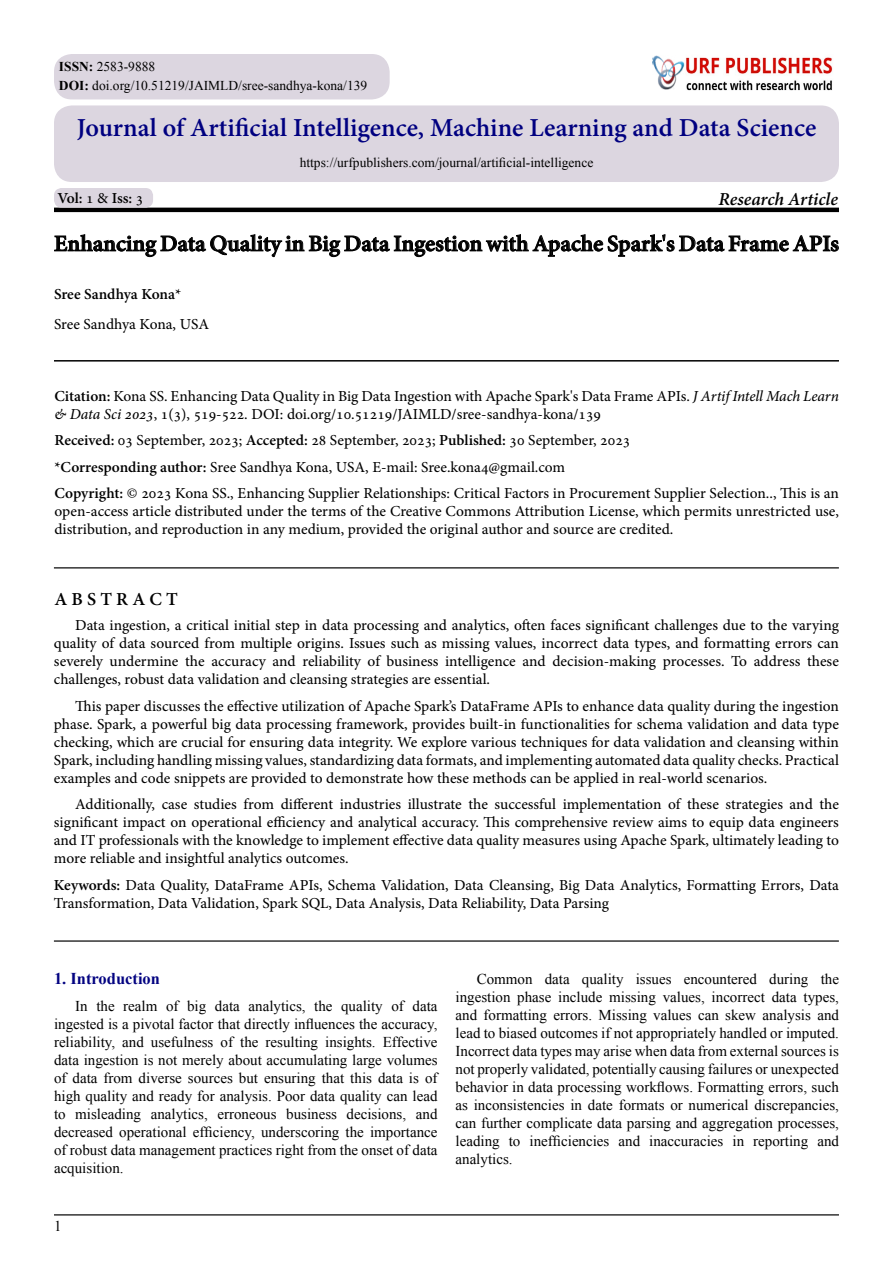
<style>
.page{position:relative;width:893px;height:1263px;background:#fff}
.page>*{position:absolute;margin:0;border:0;box-sizing:border-box;transform-origin:0 0}
.t1{font:700 25.5px "Adobe Hebrew";color:#000080}
.t2{font:700 22.5px "Adobe Hebrew";color:#000}
.t3{font:italic 700 18px "Adobe Hebrew";letter-spacing:-.005em;color:#000}
.t4{font:700 18px "Adobe Hebrew";letter-spacing:.23em;color:#000}
.t5{font:700 16.5px "Times New Roman";color:#030381}
.t6{font:15px/18px "Adobe Hebrew";color:#000}
.t7{font:15px/18px "Times New Roman";color:#000}
.t8{font:700 15px "Adobe Hebrew";letter-spacing:-.005em;color:#000}
.t9{font:13.5px/18.3px "Times New Roman";color:#000}
.s1{font-weight:700}
.s2{font-weight:400}
.s3{font-style:italic}
</style>
<div class="page">
<hr style="left:54px;top:208px;width:785px;height:4px;background:#000">
<svg style="left:54px;top:234px;width:785px;height:23px"></svg>
<hr style="left:54px;top:360px;width:785px;height:2px;background:#000">
<hr style="left:54px;top:567px;width:785px;height:1px;background:#000">
<hr style="left:54px;top:1214px;width:785px;height:1px;background:#000">
<div style="left:54px;top:188px;width:99px;height:20px;background:#dcd6e0;border-radius:8px"></div>
<div style="left:54px;top:105px;width:785px;height:77px;background:#dcd6e0;border-radius:18px"></div>
<hr style="left:54px;top:940px;width:785px;height:2px;background:#000">
<img style="left:697px;top:57px;width:136px;height:33px">
<div style="left:641px;top:44px;width:56px;height:46px;background:#000;opacity:.5"></div>
<div style="left:642px;top:46px;width:50px;height:44px;background:#fff"></div>
<div style="left:651px;top:55px;width:44px;height:35px;background:#000;opacity:.75"></div>
<div style="left:54px;top:54px;width:336px;height:45px;background:#dcd6e0;border-radius:18px"></div>
<p class="t9" style="left:59px;top:57px;width:310px"><span class="s1">ISSN:</span> 2583-9888<br><span class="s1">DOI:</span> doi.org/10.51219/JAIMLD/sree-sandhya-kona/139</p>
<h1 class="t1" style="left:77px;top:112px;width:741px">Journal of Artificial Intelligence, Machine Learning and Data Science</h1>
<p class="t8" style="left:57px;top:189px;width:87px">Vol <span class="s2">1</span>: <span class="s2">&amp;</span> Iss <span class="s2">3</span>:</p>
<p class="t9" style="left:300px;top:153px;width:295px">https://urfpublishers.com/journal/artificial-intelligence</p>
<p class="t3" style="left:718px;top:188px;width:121px">Research Article</p>
<h2 class="t2" style="left:54px;top:230px;width:786px">Enhancing Data Quality in Big Data Ingestion with Apache Spark s' Data Frame APIs</h2>
<p class="t8" style="left:54px;top:285px;width:129px">Sree Sandhya Kona*</p>
<p class="t6" style="left:54px;top:316px;width:157px">Sree Sandhya Kona, USA</p>
<p class="t6" style="left:54px;top:387px;width:786px"><span class="s1">Citation:</span> Kona SS. Enhancing Data Quality in Big Data Ingestion with Apache Spark s' Data Frame APIs <span class="s3">J</span>. <span class="s3">ArtifIntell Mach Learn &amp; Data Sci 2023</span>, , )3(1 519-522. DOI: doi.org/10.51219/JAIMLD/sree-sandhya-kona/139</p>
<p class="t6" style="left:54px;top:427px;width:786px;line-height:26.5px"><span class="s1">Received:</span> 03 September, 2023; <span class="s1">Accepted:</span> 28 September, 2023; <span class="s1">Published:</span> 30 September, 2023<br><span class="s1">*Corresponding author:</span> Sree Sandhya Kona, USA -E, mail: Sree.kona @4 gmail.com<br><span class="s1">Copyright:</span> © 2023 Kona SS., Enhancing Supplier Relationships: Critical Factors in Procurement Supplier Selection.., This is an</p>
<p class="t6" style="left:54px;top:503px;width:786px">open-access article distributed under the terms of the Creative Commons Attribution License, which permits unrestricted use, distribution, and reproduction in any medium, provided the original author and source are credited.</p>
<p class="t4" style="left:54px;top:588px;width:125px">AB TS RACT</p>
<p class="t6" style="left:54px;top:616px;width:787px;text-align:justify;text-indent:21px">Data ingestion a, critical initial step in data processing and analytics, often faces significant challenges due to the varying quality of data sourced from multiple origins. Issues such as missing values, incorrect data types, and formatting errors can severely undermine the accuracy and reliability of business intelligence and decision-making processes. To address these challenges, robust data validation and cleansing strategies are essential.</p>
<p class="t6" style="left:54px;top:697px;width:787px;text-align:justify;text-indent:21px">This paper discusses the effective utilization of Apache Sparks’ DataFrame APIs to enhance data quality during the ingestion phase. Spark a, powerful big data processing framework, provides built-in functionalities for schema validation and data type checking, which are crucial for ensuring data integrity. We explore various techniques for data validation and cleansing within Spark, including handling missing values, standardizing data formats, and implementing automated data quality checks. Practical examples and code snippets are provided to demonstrate how these methods can be applied in real-world scenarios.</p>
<p class="t6" style="left:54px;top:795px;width:787px;text-align:justify;text-indent:21px">Additionally, case studies from different industries illustrate the successful implementation of these strategies and the significant impact on operational efficiency and analytical accuracy. This comprehensive review aims to equip data engineers and IT professionals with the knowledge to implement effective data quality measures using Apache Spark, ultimately leading to more reliable and insightful analytics outcomes.</p>
<p class="t6" style="left:54px;top:876px;width:787px"><span class="s1">Keywords:</span> Data Quality, DataFrame APIs, Schema Validation, Data Cleansing, Big Data Analytics, Formatting Errors, Data<br>Transformation, Data Validation, Spark SQL, Data Analysis, Data Reliability, Data Parsing</p>
<p class="t5" style="left:54px;top:967px;width:108px">1. Introduction</p>
<p class="t7" style="left:96px;top:996px;width:20px">the</p>
<p class="t7" style="left:123px;top:996px;width:36px">realm</p>
<p class="t7" style="left:187px;top:996px;width:21px">big</p>
<p class="t7" style="left:215px;top:996px;width:26px">data</p>
<p class="t7" style="left:249px;top:996px;width:59px">analytics,</p>
<p class="t7" style="left:314px;top:996px;width:20px">the</p>
<p class="t7" style="left:341px;top:996px;width:43px">quality</p>
<p class="t7" style="left:412px;top:996px;width:26px">data</p>
<p class="t7" style="left:166px;top:996px;width:14px">of</p>
<p class="t7" style="left:391px;top:996px;width:14px">of</p>
<p class="t7" style="left:75px;top:996px;width:14px">In</p>
<p class="t7" style="left:54px;top:1014px;width:385px">ingested is a pivotal factor that directly influences the accuracy,</p>
<p class="t7" style="left:383px;top:1032px;width:56px">Effective</p>
<p class="t7" style="left:54px;top:1032px;width:63px">reliability,</p>
<p class="t7" style="left:54px;top:1050px;width:385px">data ingestion is not merely about accumulating large volumes</p>
<p class="t7" style="left:54px;top:1068px;width:385px">of data from diverse sources but ensuring that this data is of</p>
<p class="t7" style="left:54px;top:1086px;width:385px">high quality and ready for analysis. Poor data quality can lead</p>
<p class="t7" style="left:416px;top:1104px;width:23px">and</p>
<p class="t7" style="left:122px;top:1032px;width:23px">and</p>
<p class="t7" style="left:151px;top:1032px;width:64px">usefulness</p>
<p class="t7" style="left:240px;top:1032px;width:20px">the</p>
<p class="t7" style="left:266px;top:1032px;width:54px">resulting</p>
<p class="t7" style="left:325px;top:1032px;width:52px">insights.</p>
<p class="t7" style="left:221px;top:1032px;width:14px">of</p>
<p class="t7" style="left:75px;top:1104px;width:67px">misleading</p>
<p class="t7" style="left:151px;top:1104px;width:59px">analytics,</p>
<p class="t7" style="left:286px;top:1104px;width:52px">business</p>
<p class="t7" style="left:347px;top:1104px;width:61px">decisions,</p>
<p class="t7" style="left:54px;top:1104px;width:385px">to<br>decreased operational efficiency, underscoring the importance of robust data management practices right from the onset of data acquisition.</p>
<p class="t7" style="left:217px;top:1104px;width:61px">erroneous</p>
<p class="t7" style="left:477px;top:969px;width:57px">Common</p>
<p class="t7" style="left:545px;top:969px;width:26px">data</p>
<p class="t7" style="left:582px;top:969px;width:43px">quality</p>
<p class="t7" style="left:636px;top:969px;width:37px">issues</p>
<p class="t7" style="left:684px;top:969px;width:75px">encountered</p>
<p class="t7" style="left:769px;top:969px;width:41px">during</p>
<p class="t7" style="left:821px;top:969px;width:20px">the</p>
<p class="t7" style="left:455px;top:987px;width:57px">ingestion</p>
<p class="t7" style="left:455px;top:1005px;width:385px">and formatting errors. Missing values can skew analysis and</p>
<p class="t7" style="left:455px;top:1023px;width:385px">lead to biased outcomes if not appropriately handled or imputed.</p>
<p class="t7" style="left:455px;top:1041px;width:385px">Incorrect data types may arise when data from external sources is</p>
<p class="t7" style="left:455px;top:1059px;width:385px">not properly validated, potentially causing failures or unexpected</p>
<p class="t7" style="left:455px;top:1077px;width:385px">behavior in data processing workflows. Formatting errors, such</p>
<p class="t7" style="left:455px;top:1095px;width:385px">as inconsistencies in date formats or numerical discrepancies,</p>
<p class="t7" style="left:455px;top:1113px;width:385px">can further complicate data parsing and aggregation processes,</p>
<p class="t7" style="left:817px;top:1131px;width:23px">and</p>
<p class="t7" style="left:517px;top:987px;width:36px">phase</p>
<p class="t7" style="left:558px;top:987px;width:46px">include</p>
<p class="t7" style="left:609px;top:987px;width:48px">missing</p>
<p class="t7" style="left:663px;top:987px;width:44px">values,</p>
<p class="t7" style="left:712px;top:987px;width:55px">incorrect</p>
<p class="t7" style="left:772px;top:987px;width:26px">data</p>
<p class="t7" style="left:804px;top:987px;width:37px">types,</p>
<p class="t7" style="left:455px;top:1131px;width:59px">leading analytics.</p>
<p class="t7" style="left:529px;top:1131px;width:81px">inefficiencies</p>
<p class="t7" style="left:619px;top:1131px;width:23px">and</p>
<p class="t7" style="left:649px;top:1131px;width:76px">inaccuracies</p>
<p class="t7" style="left:732px;top:1131px;width:13px">in</p>
<p class="t7" style="left:753px;top:1131px;width:56px">reporting</p>
<p class="t7" style="left:509px;top:1131px;width:13px">to</p>
<p class="t7" style="left:54px;top:1217px;width:9px">1</p>
</div>
